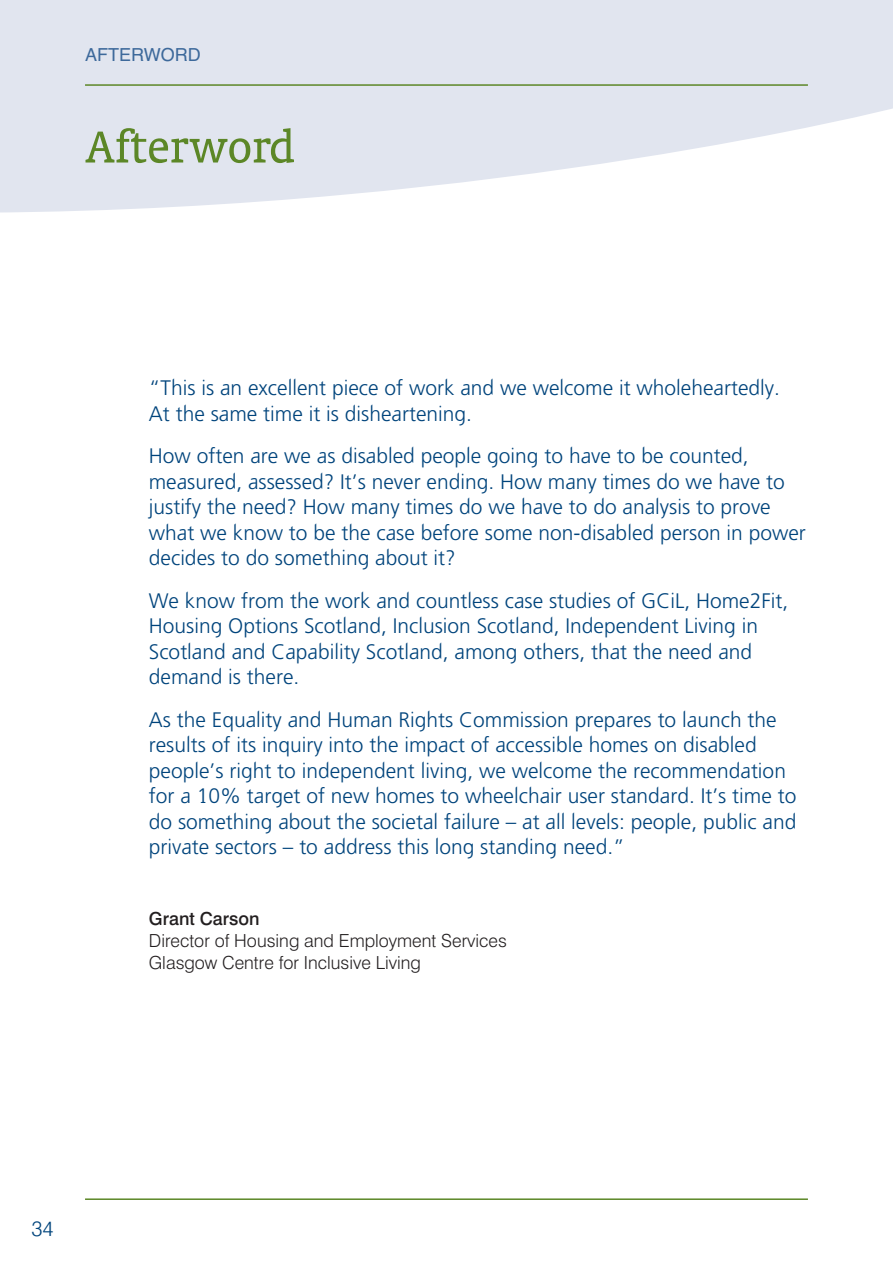
<style>
.page{position:relative;width:893px;height:1263px;background:#fff}
.page>*{position:absolute;margin:0;border:0;box-sizing:border-box;transform-origin:0 0}
.t1{font:51px "Oranda BT";color:#5c8727}
.t2{font:300 21px/25.5px "Freeway";color:#00447c}
.t3{font:300 21px "Swiss 721 BT";color:#00447c}
.t4{font:300 18px/21.8px "Swiss 721 BT";color:#231f20}
.t5{font:18px "Helvetica";color:#3d699b}
.s1{font-weight:500}
</style>
<div class="page">
<svg style="left:0;top:0;width:893px;height:213px;fill:#e1e5ef"></svg>
<hr style="left:85px;top:1198px;width:723px;height:2px;background:#5c8727">
<hr style="left:85px;top:84px;width:723px;height:2px;background:#5c8727">
<p class="t5" style="left:85px;top:44px;width:117px">AFTERWORD</p>
<h1 class="t1" style="left:85px;top:129px;width:211px">Afterword</h1>
<p class="t2" style="left:149px;top:377px;width:633px">“This is an excellent piece of work and we welcome it wholeheartedly.<br>At the same time it is disheartening.</p>
<p class="t2" style="left:149px;top:445px;width:659px">How often are we as disabled people going to have to be counted, measured, assessed? It’s never ending. How many times do we have to justify the need? How many times do we have to do analysis to prove what we know to be the case before some non-disabled person in power decides to do something about it?</p>
<p class="t2" style="left:149px;top:589px;width:641px">We know from the work and countless case studies of GCiL, Home2Fit, Housing Options Scotland, Inclusion Scotland, Independent Living in Scotland and Capability Scotland, among others, that the need and demand is there.</p>
<p class="t2" style="left:149px;top:708px;width:649px">As the Equality and Human Rights Commission prepares to launch the results of its inquiry into the impact of accessible homes on disabled people’s right to independent living, we welcome the recommendation for a 10% target of new homes to wheelchair user standard. It’s time to do something about the societal failure – at all levels: people, public and private sectors – to address this long standing need.”</p>
<p class="t4" style="left:149px;top:910px;width:360px"><span class="s1">Grant Carson<br></span>Director of Housing and Employment Services<br>Glasgow Centre for Inclusive Living</p>
<p class="t3" style="left:31px;top:1221px;width:24px">34</p>
</div>
